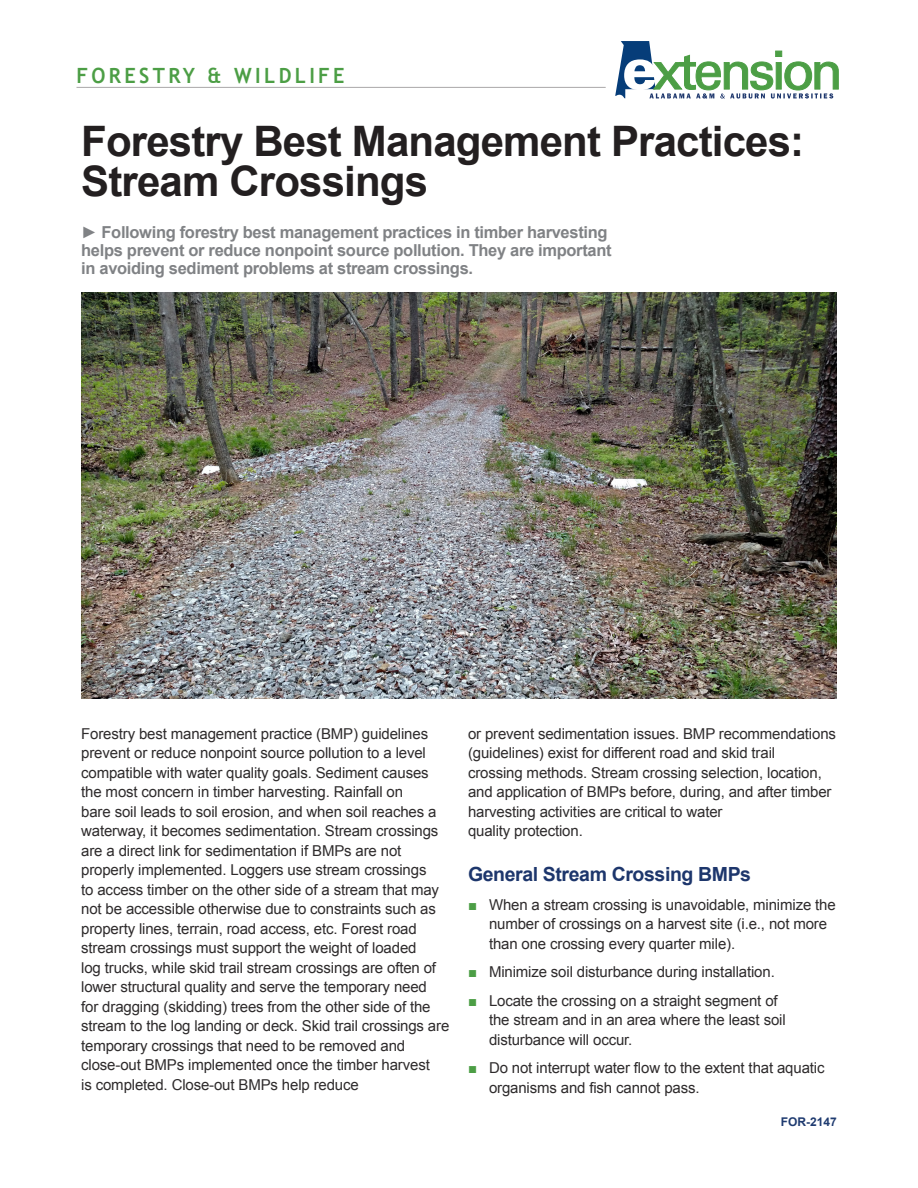
<style>
.page{position:relative;width:918px;height:1188px;background:#fff}
.page>*{position:absolute;margin:0;border:0;box-sizing:border-box;transform-origin:0 0}
.t1{font:700 42px/40.5px "Arial";letter-spacing:-.02em;color:#231f20}
.t2{font:700 21px "Trebuchet MS";letter-spacing:.17em;color:#4c9e45;scale:.95 1}
.t3{font:700 19.5px "Arial";letter-spacing:-.02em;color:#1d366c}
.t4{font:700 16.5px/18px "Arial";letter-spacing:-.02em;color:#808285}
.t5{font:15px/19.5px "Arial";letter-spacing:-.01em;color:#2e2b2c}
.t6{font:700 12px "Arial";color:#1f3b70}
.s1{color:#4c9e45}
</style>
<div class="page">
<svg style="left:615px;top:41px;width:224px;height:58px"></svg>
<hr style="left:76px;top:87px;width:530px;height:1px;background:#231f20">
<img style="left:81px;top:293px;width:756px;height:405px">
<h2 class="t2" style="left:76px;top:62px;width:284px">FORESTRY &amp; WILDLIFE</h2>
<h1 class="t1" style="left:81px;top:122px;width:725px">Forestry Best Management Practices:<br>Stream Crossings</h1>
<p class="t4" style="left:81px;top:223px;width:532px">► Following forestry best management practices in timber harvesting helps prevent or reduce nonpoint source pollution. They are important in avoiding sediment problems at stream crossings.</p>
<p class="t5" style="left:81px;top:724px;width:370px">Forestry best management practice (BMP) guidelines prevent or reduce nonpoint source pollution to a level compatible with water quality goals. Sediment causes the most concern in timber harvesting. Rainfall on<br>bare soil leads to soil erosion, and when soil reaches a waterway, it becomes sedimentation. Stream crossings are a direct link for sedimentation if BMPs are not properly implemented. Loggers use stream crossings<br>to access timber on the other side of a stream that may not be accessible otherwise due to constraints such as property lines, terrain, road access, etc. Forest road stream crossings must support the weight of loaded<br>log trucks, while skid trail stream crossings are often of lower structural quality and serve the temporary need<br>for dragging (skidding) trees from the other side of the stream to the log landing or deck. Skid trail crossings are temporary crossings that need to be removed and close-out BMPs implemented once the timber harvest<br>is completed. Close-out BMPs help reduce</p>
<p class="t5" style="left:468px;top:724px;width:370px">or prevent sedimentation issues. BMP recommendations (guidelines) exist for different road and skid trail<br>crossing methods. Stream crossing selection, location, and application of BMPs before, during, and after timber harvesting activities are critical to water<br>quality protection.</p>
<h3 class="t3" style="left:468px;top:862px;width:285px">General Stream Crossing BMPs</h3>
<p class="t5" style="left:489px;top:895px;width:348px;text-indent:-21px"><span class="s1">■</span> When a stream crossing is unavoidable, minimize the number of crossings on a harvest site (i.e., not more than one crossing every quarter mile).</p>
<p class="t5" style="left:468px;top:962px;width:308px"><span class="s1">■</span> Minimize soil disturbance during installation.</p>
<p class="t5" style="left:489px;top:991px;width:298px;text-indent:-21px"><span class="s1">■</span> Locate the crossing on a straight segment of the stream and in an area where the least soil disturbance will occur.</p>
<p class="t5" style="left:489px;top:1058px;width:337px;text-indent:-21px"><span class="s1">■</span> Do not interrupt water flow to the extent that aquatic organisms and fish cannot pass.</p>
<p class="t6" style="left:781px;top:1114px;width:58px">FOR-2147</p>
</div>
